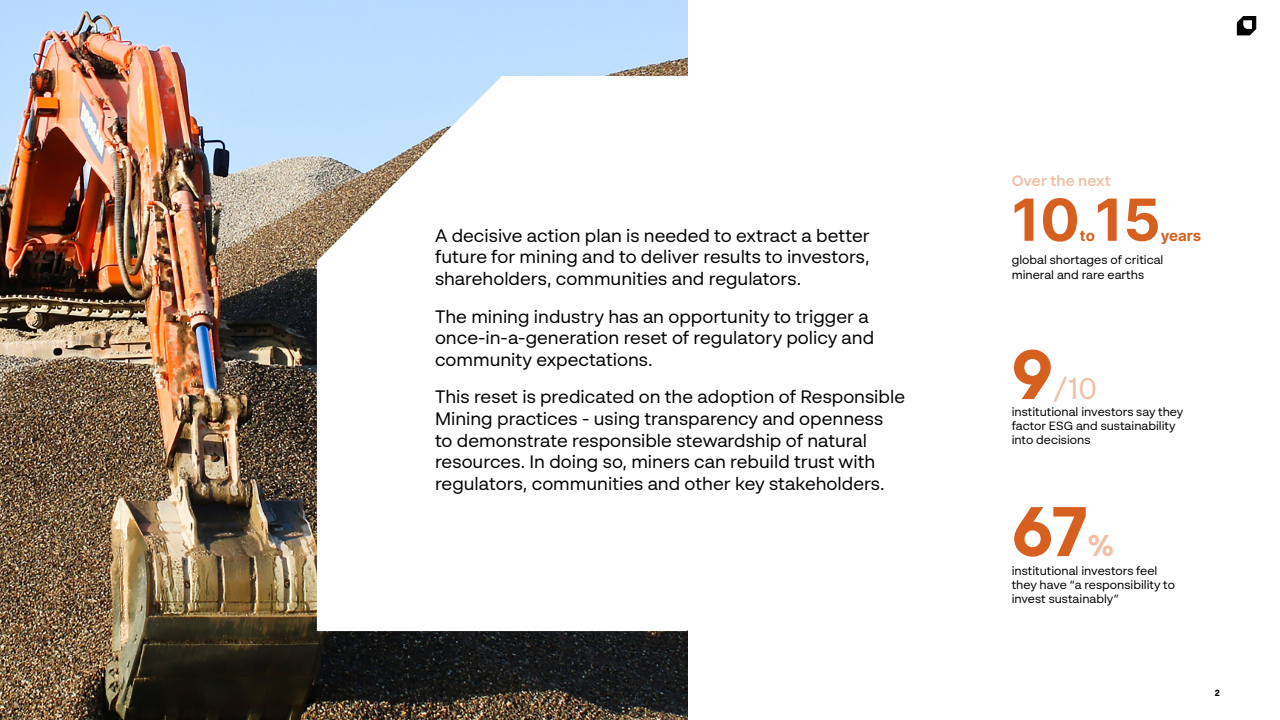
<style>
.page{position:relative;width:1280px;height:720px;background:#fff}
.page>*{position:absolute;margin:0;border:0;box-sizing:border-box;transform-origin:0 0}
.t1{font:700 70px "BR Sonoma";color:#d66020}
.t2{font:58px "Inter";color:#d66020}
.t3{font:30px "BR Sonoma";color:#efc0a6}
.t4{font:700 30px "BR Sonoma";color:#efc0a6}
.t5{font:18px/21.6px "BR Sonoma";color:#000}
.t6{font:600 15px "BR Sonoma";color:#efc0a6}
.t7{font:15px "Inter";color:#d66020}
.t8{font:12px/14.4px "BR Sonoma";color:#000}
.t9{font:700 9px "BR Sonoma";color:#000}
</style>
<div class="page">
<svg style="left:1237px;top:16px;width:19px;height:19px"></svg>
<img style="left:0;top:0;width:688px;height:720px">
<svg style="left:317px;top:76px;width:371px;height:555px"></svg>
<p class="t5" style="left:435px;top:224px;width:436px;text-align:justify">A decisive action plan is needed to extract a better future for mining and to deliver results to investors, shareholders, communities and regulators.</p>
<p class="t5" style="left:435px;top:305px;width:441px">The mining industry has an opportunity to trigger a once-in-a-generation reset of regulatory policy and community expectations.</p>
<p class="t5" style="left:435px;top:386px;width:472px">This reset is predicated on the adoption of Responsible Mining practices - using transparency and openness to demonstrate responsible stewardship of natural resources. In doing so, miners can rebuild trust with regulators, communities and other key stakeholders.</p>
<p class="t6" style="left:1012px;top:171px;width:101px">Over the next</p>
<h2 class="t2" style="left:1012px;top:177px;width:151px">10 15</h2>
<p class="t7" style="left:1080px;top:224px;width:16px">to</p>
<p class="t7" style="left:1161px;top:224px;width:42px">years</p>
<p class="t8" style="left:1012px;top:252px;width:153px">global shortages of critical mineral and rare earths</p>
<h1 class="t1" style="left:1012px;top:331px;width:43px">9</h1>
<h3 class="t3" style="left:1053px;top:370px;width:45px">/10</h3>
<p class="t8" style="left:1012px;top:404px;width:173px">institutional investors say they factor ESG and sustainability into decisions</p>
<h1 class="t1" style="left:1012px;top:488px;width:78px">67</h1>
<h3 class="t4" style="left:1088px;top:527px;width:28px">%</h3>
<p class="t8" style="left:1012px;top:563px;width:165px">institutional investors feel they have “a responsibility to invest sustainably”</p>
<p class="t9" style="left:1215px;top:687px;width:7px">2</p>
</div>
